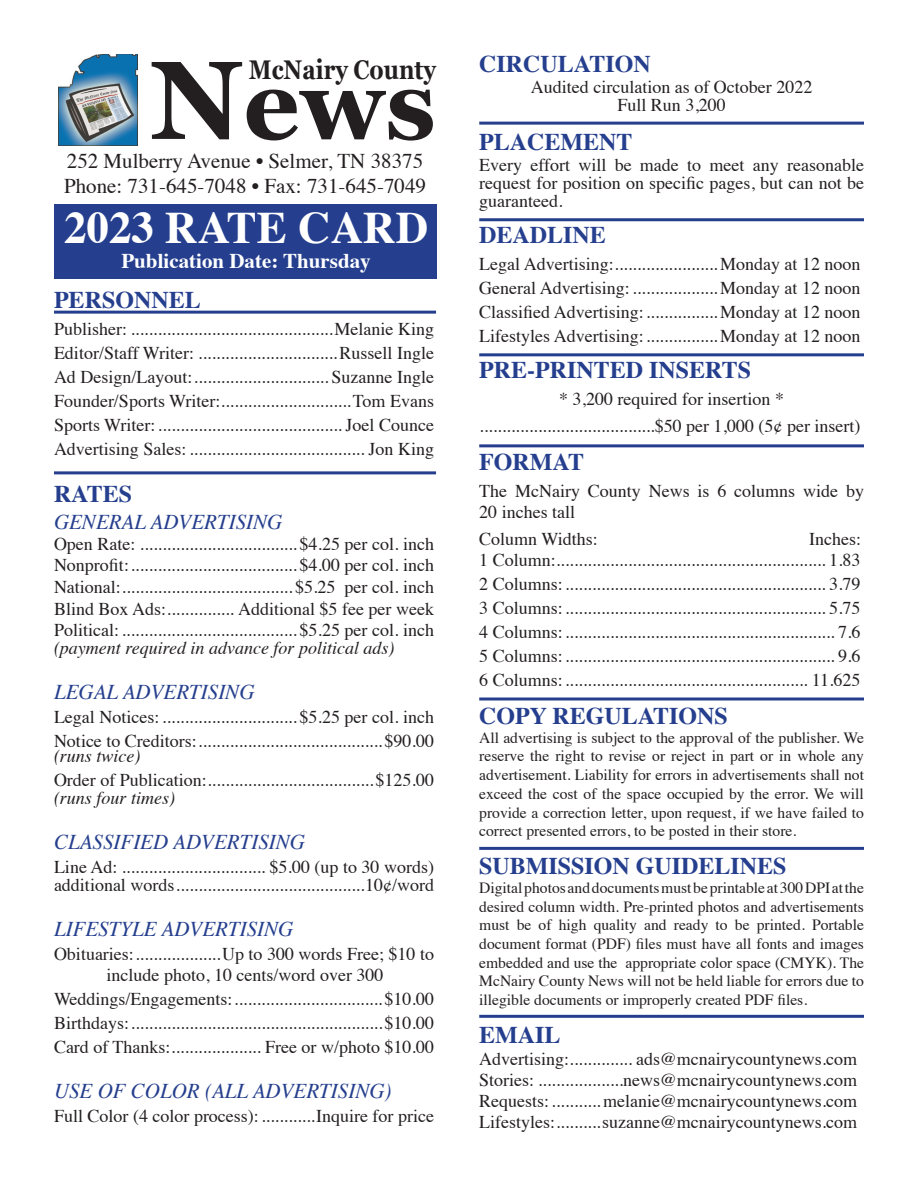
<style>
.page{position:relative;width:918px;height:1188px;background:#fff}
.page>*{position:absolute;margin:0;border:0;box-sizing:border-box;transform-origin:0 0}
.t1{font:700 99px "Georgia";color:#231f20}
.t2{font:700 45px "Times";color:#fff}
.t3{font:700 27px "Georgia";color:#231f20;scale:.83 1}
.t4{font:700 24px "Times";color:#253f8e}
.t5{font:italic 21px "Times";color:#253f8e}
.t6{font:21px "Times";color:#231f20}
.t7{font:700 21px "Times";color:#fff}
.t8{font:18px/18px "Times";color:#231f20}
.t9{font:italic 18px "Times";color:#231f20}
.t10{font:15.6px/18.8px "Times";color:#231f20}
.s1{font-size:111px}
</style>
<div class="page">
<img style="left:59px;top:54px;width:78px;height:92px">
<div style="left:54px;top:204px;width:382px;height:75px;background:#253f8e"></div>
<hr style="left:54px;top:311px;width:382px;height:3px;background:#253f8e">
<hr style="left:54px;top:471px;width:382px;height:3px;background:#253f8e">
<hr style="left:479px;top:122px;width:385px;height:3px;background:#253f8e">
<hr style="left:479px;top:218px;width:385px;height:3px;background:#253f8e">
<hr style="left:479px;top:353px;width:385px;height:3px;background:#253f8e">
<hr style="left:479px;top:444px;width:385px;height:3px;background:#253f8e">
<hr style="left:479px;top:698px;width:385px;height:2px;background:#253f8e">
<hr style="left:479px;top:847px;width:385px;height:3px;background:#253f8e">
<hr style="left:479px;top:1015px;width:385px;height:3px;background:#253f8e">
<p class="t3" style="left:249px;top:49px;width:227px">McNairy County</p>
<p class="t1" style="left:150px;top:30px;width:288px"><span class="s1">N</span>ews</p>
<p class="t6" style="left:67px;top:141px;width:358px">252 Mulberry Avenue • Selmer, TN 38375</p>
<p class="t6" style="left:64px;top:167px;width:363px">Phone: 731-645-7048 • Fax: 731-645-7049</p>
<p class="t2" style="left:64px;top:185px;width:366px">2023 RATE CARD</p>
<p class="t7" style="left:121px;top:241px;width:251px">Publication Date: Thursday</p>
<p class="t4" style="left:54px;top:277px;width:148px">PERSONNEL</p>
<p class="t8" style="left:54px;top:319px;width:382px">Publisher: .............................................Melanie King</p>
<p class="t8" style="left:54px;top:343px;width:382px">Editor/Staff Writer: ...............................Russell Ingle</p>
<p class="t8" style="left:54px;top:367px;width:382px">Ad Design/Layout:.............................. Suzanne Ingle</p>
<p class="t8" style="left:54px;top:391px;width:382px">Founder/Sports Writer:.............................Tom Evans</p>
<p class="t8" style="left:54px;top:415px;width:382px">Sports Writer:......................................... Joel Counce</p>
<p class="t8" style="left:54px;top:439px;width:382px">Advertising Sales: ....................................... Jon King</p>
<p class="t4" style="left:54px;top:471px;width:80px">RATES</p>
<p class="t5" style="left:54px;top:504px;width:230px">GENERAL ADVERTISING</p>
<p class="t8" style="left:54px;top:533px;width:382px">Open Rate: ................................... $4.25 per col. inch</p>
<p class="t8" style="left:54px;top:555px;width:382px">Nonprofit:..................................... $4.00 per col. inch</p>
<p class="t8" style="left:54px;top:576px;width:382px">National:...................................... $5.25 per col. inch</p>
<p class="t8" style="left:54px;top:598px;width:382px">Blind Box Ads:............... Additional $5 fee per week</p>
<p class="t8" style="left:54px;top:620px;width:382px">Political:....................................... $5.25 per col. inch</p>
<p class="t9" style="left:54px;top:633px;width:342px">(payment required in advance for political ads)</p>
<p class="t5" style="left:54px;top:674px;width:202px">LEGAL ADVERTISING</p>
<p class="t8" style="left:54px;top:707px;width:382px">Legal Notices: .............................. $5.25 per col. inch</p>
<p class="t8" style="left:54px;top:731px;width:382px">Notice to Creditors:.........................................$90.00</p>
<p class="t9" style="left:54px;top:741px;width:88px">(runs twice)</p>
<p class="t8" style="left:54px;top:770px;width:382px">Order of Publication:.....................................$125.00</p>
<p class="t9" style="left:54px;top:783px;width:122px">(runs four times)</p>
<p class="t5" style="left:54px;top:824px;width:253px">CLASSIFIED ADVERTISING</p>
<p class="t8" style="left:54px;top:857px;width:382px">Line Ad: ................................ $5.00 (up to 30 words)</p>
<p class="t8" style="left:54px;top:875px;width:382px">additional words..........................................10¢/word</p>
<p class="t5" style="left:54px;top:911px;width:241px">LIFESTYLE ADVERTISING</p>
<p class="t8" style="left:54px;top:944px;width:382px">Obituaries:...................Up to 300 words Free; $10 to</p>
<p class="t8" style="left:107px;top:965px;width:278px">include photo, 10 cents/word over 300</p>
<p class="t8" style="left:54px;top:989px;width:382px">Weddings/Engagements:.................................$10.00</p>
<p class="t8" style="left:54px;top:1013px;width:382px">Birthdays:........................................................$10.00</p>
<p class="t8" style="left:54px;top:1037px;width:382px">Card of Thanks:.................... Free or w/photo $10.00</p>
<p class="t5" style="left:54px;top:1073px;width:339px">USE OF COLOR (ALL ADVERTISING)</p>
<p class="t8" style="left:54px;top:1106px;width:382px">Full Color (4 color process):............Inquire for price</p>
<p class="t4" style="left:479px;top:41px;width:173px">CIRCULATION</p>
<p class="t8" style="left:531px;top:76px;width:283px">Audited circulation as of October 2022</p>
<p class="t8" style="left:617px;top:94px;width:110px">Full Run 3,200</p>
<p class="t4" style="left:479px;top:119px;width:155px">PLACEMENT</p>
<p class="t8" style="left:479px;top:155px;width:386px">Every effort will be made to meet any reasonable</p>
<p class="t8" style="left:479px;top:173px;width:386px">request for position on specific pages, but can not be guaranteed.</p>
<p class="t4" style="left:479px;top:212px;width:128px">DEADLINE</p>
<p class="t8" style="left:479px;top:254px;width:383px">Legal Advertising:.......................Monday at 12 noon</p>
<p class="t8" style="left:479px;top:278px;width:383px">General Advertising: ...................Monday at 12 noon</p>
<p class="t8" style="left:479px;top:302px;width:383px">Classified Advertising:................Monday at 12 noon</p>
<p class="t8" style="left:479px;top:326px;width:383px">Lifestyles Advertising:................Monday at 12 noon</p>
<p class="t4" style="left:479px;top:347px;width:273px">PRE-PRINTED INSERTS</p>
<p class="t8" style="left:559px;top:389px;width:226px">* 3,200 required for insertion *</p>
<p class="t8" style="left:479px;top:416px;width:383px">.......................................$50 per 1,000 (5¢ per insert)</p>
<p class="t4" style="left:479px;top:439px;width:106px">FORMAT</p>
<p class="t8" style="left:479px;top:481px;width:386px">The McNairy County News is 6 columns wide by</p>
<p class="t8" style="left:479px;top:502px;width:97px">20 inches tall</p>
<p class="t8" style="left:479px;top:529px;width:120px">Column Widths:</p>
<p class="t8" style="left:809px;top:529px;width:53px">Inches:</p>
<p class="t8" style="left:479px;top:550px;width:383px">1 Column:............................................................ 1.83</p>
<p class="t8" style="left:479px;top:574px;width:383px">2 Columns:.......................................................... 3.79</p>
<p class="t8" style="left:479px;top:598px;width:383px">3 Columns:.......................................................... 5.75</p>
<p class="t8" style="left:479px;top:622px;width:383px">4 Columns:............................................................ 7.6</p>
<p class="t8" style="left:479px;top:646px;width:383px">5 Columns:............................................................ 9.6</p>
<p class="t8" style="left:479px;top:670px;width:383px">6 Columns:...................................................... 11.625</p>
<p class="t4" style="left:479px;top:693px;width:250px">COPY REGULATIONS</p>
<p class="t10" style="left:479px;top:727px;width:386px">All advertising is subject to the approval of the publisher. We reserve the right to revise or reject in part or in whole any</p>
<p class="t10" style="left:479px;top:764px;width:386px">advertisement. Liability for errors in advertisements shall not</p>
<p class="t10" style="left:479px;top:783px;width:386px">exceed the cost of the space occupied by the error. We will</p>
<p class="t10" style="left:479px;top:802px;width:386px">provide a correction letter, upon request, if we have failed to</p>
<p class="t10" style="left:479px;top:820px;width:319px">correct presented errors, to be posted in their store.</p>
<p class="t4" style="left:479px;top:843px;width:309px">SUBMISSION GUIDELINES</p>
<p class="t10" style="left:479px;top:877px;width:386px">Digital photos and documents must be printable at 300 DPI at the desired column width. Pre-printed photos and advertisements</p>
<p class="t10" style="left:479px;top:914px;width:386px">must be of high quality and ready to be printed. Portable</p>
<p class="t10" style="left:479px;top:933px;width:386px;text-align:justify">document format (PDF) files must have all fonts and images embedded and use the appropriate color space (CMYK). The McNairy County News will not be held liable for errors due to illegible documents or improperly created PDF files.</p>
<p class="t4" style="left:479px;top:1012px;width:83px">EMAIL</p>
<p class="t8" style="left:479px;top:1048px;width:380px">Advertising:.............. ads@mcnairycountynews.com</p>
<p class="t8" style="left:479px;top:1069px;width:380px">Stories: ...................news@mcnairycountynews.com</p>
<p class="t8" style="left:479px;top:1090px;width:380px">Requests:...........melanie@mcnairycountynews.com</p>
<p class="t8" style="left:479px;top:1111px;width:380px">Lifestyles:..........suzanne@mcnairycountynews.com</p>
</div>
